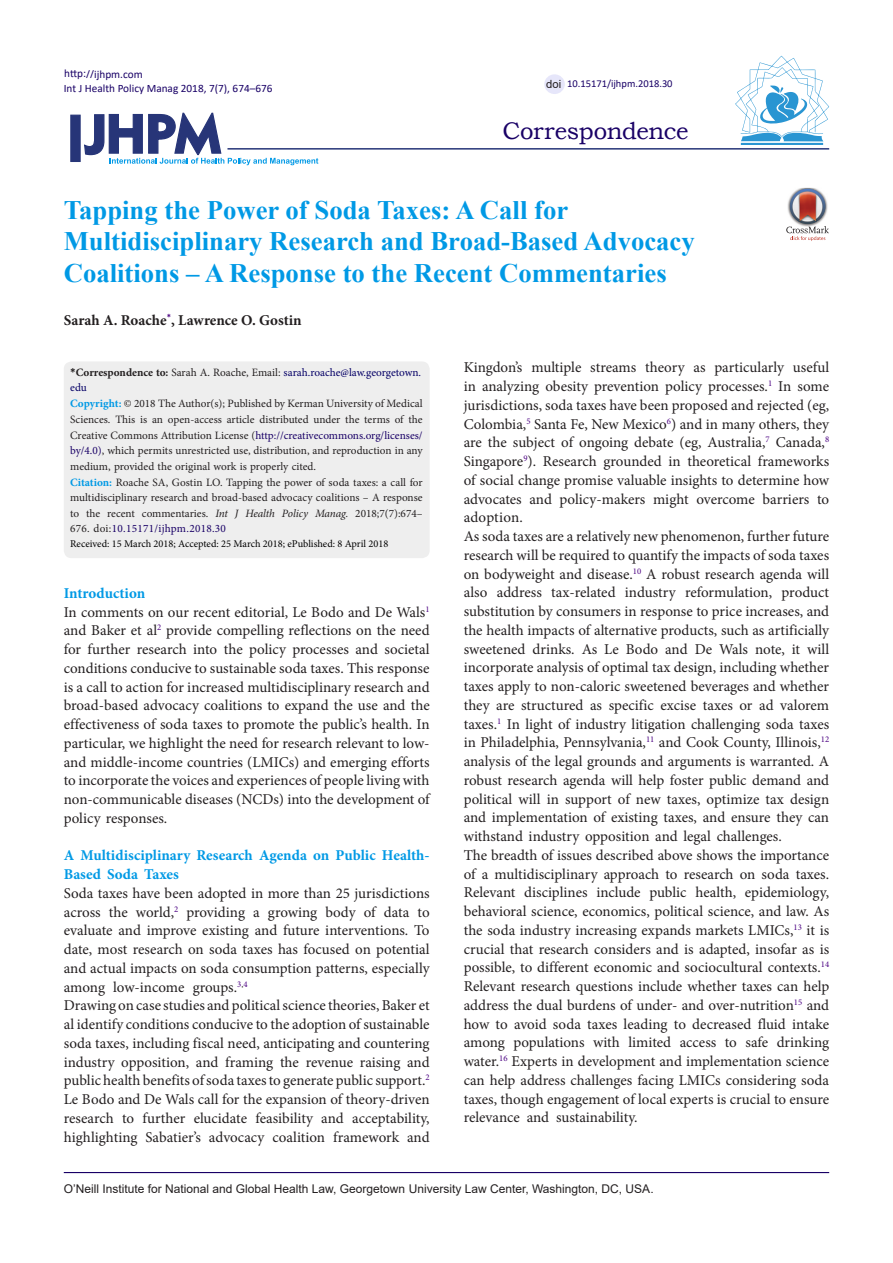
<style>
.page{position:relative;width:893px;height:1263px;background:#fff}
.page>*{position:absolute;margin:0;border:0;box-sizing:border-box;transform-origin:0 0}
.Default{font:700 26.7px/31.5px "Times New Roman";color:#0099e5}
.t1{font:24px "Bookman Old Style";letter-spacing:-.015em;color:#190066}
.t2{font:15px/18.8px "Minion Pro";color:#231f20;text-align:justify}
.t3{font:700 15px/18.8px "Minion Pro";color:#0099e5}
.Default-2{font:700 15px "Minion Pro";color:#231f20}
.t4{font:12px "Arial";color:#231f20}
.Default-3{font:11.25px/15.8px "Minion Pro";color:#231f20;text-align:justify}
.t5{font:11.25px/15px "Minion Pro";color:#050066}
.t6{font:11.25px "Calibri";color:#190066}
.t7{font:11.25px "Arial";color:#231f20}
.t8{font:10.5px "Calibri";color:#190066}
.Default-4{font:10.35px "Minion Pro";color:#000}
.s1{font-family:"Calibri";font-weight:700;color:#231f20}
.s2{font-weight:700;color:#231f20}
.s3{color:#231f20}
.s4{font-weight:700;color:#0099e5}
.s5{color:#190066}
.s6{font-style:italic}
</style>
<div class="page">
<svg style="left:84px;top:112px;width:234px;height:53px"></svg>
<div style="left:70px;top:115px;width:11px;height:47px;background:#273578;border:1px solid #273578"></div>
<hr style="left:227px;top:148px;width:602px;height:2px;background:#273578">
<hr style="left:64px;top:1172px;width:765px;height:1px;background:#190066">
<hr style="left:741px;top:143px;width:82px;height:2px;background:#2995d2">
<svg style="left:735px;top:56px;width:94px;height:85px"></svg>
<div style="left:544px;top:74px;width:21px;height:20px;background:#e6e6fa;border-radius:50%"></div>
<img style="left:798px;top:188px;width:18px;height:1px">
<svg style="left:786px;top:189px;width:43px;height:52px"></svg>
<div style="left:64px;top:361px;width:366px;height:197px;background:#eee;border-radius:8px"></div>
<p class="t6" style="left:64px;top:66px;width:80px">http://ijhpm.com</p>
<p class="t6" style="left:64px;top:81px;width:210px">Int J Health Policy Manag 2018, 7(7), 674–676</p>
<p class="t7" style="left:546px;top:76px;width:17px">doi</p>
<p class="t8" style="left:567px;top:76px;width:107px">10.15171/ijhpm.2018.30</p>
<p class="t1" style="left:502px;top:115px;width:188px">Correspondence</p>
<p class="Default" style="left:64px;top:193px;width:632px">Tapping the Power of Soda Taxes: A Call for<br>Multidisciplinary Research and Broad-Based Advocacy<br>Coalitions – A Response to the Recent Commentaries</p>
<p class="Default-2" style="left:64px;top:310px;width:239px">Sarah A. Roache<sup>*</sup>, Lawrence O. Gostin</p>
<p class="t5" style="left:70px;top:365px;width:352px"><span class="s1">*</span><span class="s2">Correspondence to:</span> <span class="s3">Sarah A. Roache, Email:</span> sarah.roache@law.georgetown. edu</p>
<p class="Default-3" style="left:70px;top:396px;width:354px"><span class="s4">Copyright:</span> © 2018 The Author(s); Published by Kerman University of Medical Sciences. This is an open-access article distributed under the terms of the Creative Commons Attribution License (<span class="s5">http://creativecommons.org/licenses/ by/4.0)</span>, which permits unrestricted use, distribution, and reproduction in any medium, provided the original work is properly cited.</p>
<p class="Default-3" style="left:70px;top:474px;width:354px"><span class="s4">Citation:</span> Roache SA, Gostin LO. Tapping the power of soda taxes: a call for multidisciplinary research and broad-based advocacy coalitions – A response to the recent commentaries. <span class="s6">Int J Health Policy Manag.</span> 2018;7(7):674– 676. doi:<span class="s5">10.15171/ijhpm.2018.30</span></p>
<p class="Default-4" style="left:70px;top:537px;width:320px">Received: 15 March 2018; Accepted: 25 March 2018; ePublished: 8 April 2018</p>
<p class="t3" style="left:64px;top:583px;width:83px">Introduction</p>
<p class="t2" style="left:64px;top:602px;width:367px">In comments on our recent editorial, Le Bodo and De Wals<sup>1 </sup>and Baker et al<sup>2</sup> provide compelling reflections on the need for further research into the policy processes and societal conditions conducive to sustainable soda taxes. This response is a call to action for increased multidisciplinary research and broad-based advocacy coalitions to expand the use and the effectiveness of soda taxes to promote the public’s health. In particular, we highlight the need for research relevant to low&shy;and middle-income countries (LMICs) and emerging efforts to incorporate the voices and experiences of people living with non-communicable diseases (NCDs) into the development of policy responses.</p>
<p class="t3" style="left:64px;top:846px;width:367px">A Multidisciplinary Research Agenda on Public Health-<br>Based Soda Taxes</p>
<p class="t2" style="left:64px;top:884px;width:367px">Soda taxes have been adopted in more than 25 jurisdictions across the world,<sup>2</sup> providing a growing body of data to evaluate and improve existing and future interventions. To date, most research on soda taxes has focused on potential and actual impacts on soda consumption patterns, especially among low-income groups.<sup>3</sup><sup>,</sup><sup>4</sup></p>
<p class="t2" style="left:64px;top:996px;width:367px">Drawing on case studies and political science theories, Baker et al identify conditions conducive to the adoption of sustainable soda taxes, including fiscal need, anticipating and countering industry opposition, and framing the revenue raising and public health benefits of soda taxes to generate public support.<sup>2<br></sup>Le Bodo and De Wals call for the expansion of theory-driven research to further elucidate feasibility and acceptability, highlighting Sabatier’s advocacy coalition framework and</p>
<p class="t2" style="left:464px;top:358px;width:367px">Kingdon’s multiple streams theory as particularly useful in analyzing obesity prevention policy processes.<sup>1</sup> In some jurisdictions, soda taxes have been proposed and rejected (eg, Colombia,<sup>5</sup> Santa Fe, New Mexico<sup>6</sup>) and in many others, they are the subject of ongoing debate (eg, Australia,<sup>7</sup> Canada,<sup>8<br></sup>Singapore<sup>9</sup>). Research grounded in theoretical frameworks of social change promise valuable insights to determine how advocates and policy-makers might overcome barriers to adoption.</p>
<p class="t2" style="left:464px;top:527px;width:367px">As soda taxes are a relatively new phenomenon, further future research will be required to quantify the impacts of soda taxes on bodyweight and disease.<sup>10</sup> A robust research agenda will also address tax-related industry reformulation, product substitution by consumers in response to price increases, and the health impacts of alternative products, such as artificially sweetened drinks. As Le Bodo and De Wals note, it will incorporate analysis of optimal tax design, including whether taxes apply to non-caloric sweetened beverages and whether they are structured as specific excise taxes or ad valorem taxes.<sup>1</sup> In light of industry litigation challenging soda taxes in Philadelphia, Pennsylvania,<sup>11</sup> and Cook County, Illinois,<sup>12 </sup>analysis of the legal grounds and arguments is warranted. A robust research agenda will help foster public demand and political will in support of new taxes, optimize tax design and implementation of existing taxes, and ensure they can withstand industry opposition and legal challenges.</p>
<p class="t2" style="left:464px;top:846px;width:367px">The breadth of issues described above shows the importance of a multidisciplinary approach to research on soda taxes.<br>Relevant disciplines include public health, epidemiology, behavioral science, economics, political science, and law. As the soda industry increasing expands markets LMICs,<sup>13</sup> it is crucial that research considers and is adapted, insofar as is possible, to different economic and sociocultural contexts.<sup>14<br></sup>Relevant research questions include whether taxes can help address the dual burdens of under- and over-nutrition<sup>15</sup> and how to avoid soda taxes leading to decreased fluid intake among populations with limited access to safe drinking water.<sup>16</sup> Experts in development and implementation science can help address challenges facing LMICs considering soda taxes, though engagement of local experts is crucial to ensure relevance and sustainability.</p>
<p class="t4" style="left:64px;top:1180px;width:591px">O’Neill Institute for National and Global Health Law, Georgetown University Law Center, Washington, DC, USA.</p>
</div>
